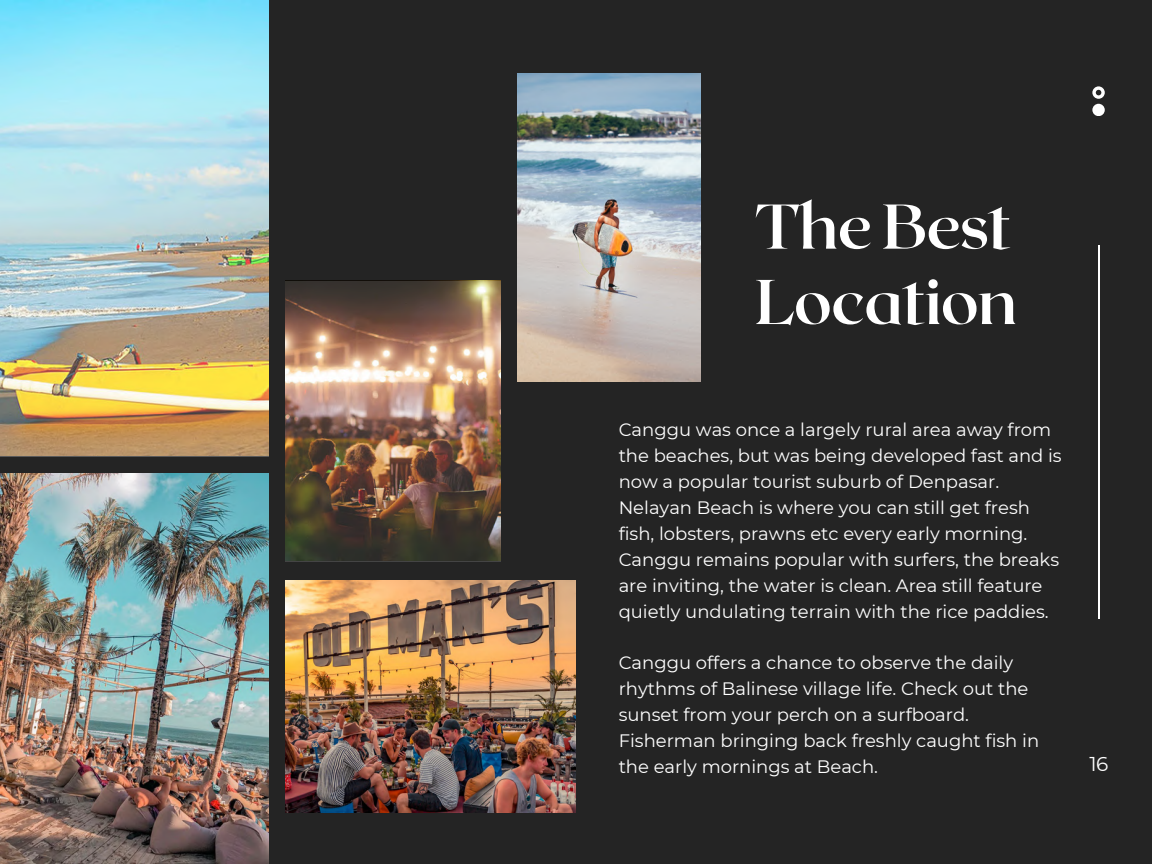
<style>
.page{position:relative;width:1152px;height:864px;background:#242424}
.page>*{position:absolute;margin:0;border:0;box-sizing:border-box;transform-origin:0 0}
.t1{font:700 63px/75.3px "Roxborough CF";letter-spacing:-.02em;color:#fff}
.t2{font:19.95px "Montserrat";color:#fff}
.t3{font:18px/25.8px "Montserrat";color:#fff}
</style>
<div class="page">
<img style="left:286px;top:580px;width:290px;height:233px">
<img style="left:517px;top:74px;width:184px;height:308px">
<img style="left:0;top:473px;width:269px;height:391px">
<img style="left:0;top:0;width:269px;height:456px">
<img style="left:286px;top:281px;width:215px;height:280px">
<svg style="left:1092px;top:86px;width:13px;height:13px"></svg>
<div style="left:1092px;top:104px;width:13px;height:12px;background:#fff;border-radius:50%"></div>
<hr style="left:1098px;top:245px;width:1px;height:374px;background:#fff">
<h1 class="t1" style="left:755px;top:186px;width:264px">The Best<br>Location</h1>
<p class="t3" style="left:619px;top:417px;width:445px">Canggu was once a largely rural area away from the beaches, but was being developed fast and is now a popular tourist suburb of Denpasar.<br>Nelayan Beach is where you can still get fresh fish, lobsters, prawns etc every early morning.<br>Canggu remains popular with surfers, the breaks are inviting, the water is clean. Area still feature quietly undulating terrain with the rice paddies.</p>
<p class="t3" style="left:619px;top:650px;width:422px">Canggu offers a chance to observe the daily rhythms of Balinese village life. Check out the sunset from your perch on a surfboard.<br>Fisherman bringing back freshly caught fish in the early mornings at Beach.</p>
<p class="t2" style="left:1089px;top:752px;width:21px">16</p>
</div>
